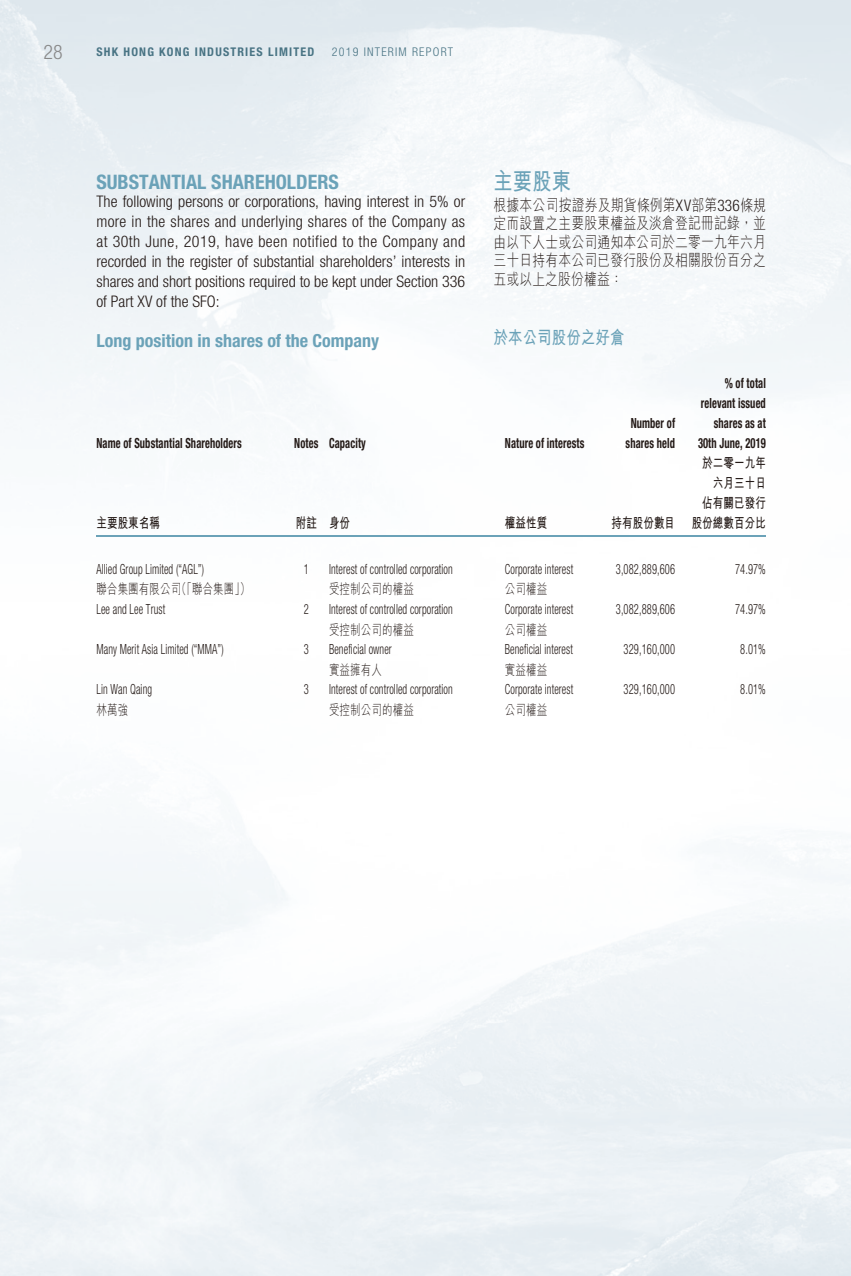
<style>
.page{position:relative;width:851px;height:1276px;background:#fff}
.page>*{position:absolute;margin:0;border:0;box-sizing:border-box;transform-origin:0 0}
.t1{font:24px "M Hei HK Bold E Ten B5 H";color:#6ba2b8;scale:.8 1}
.t2{font:700 condensed 20px "Helvetica Neue LT Std";color:#6ba2b8}
.t3{font:300 condensed 20px "Helvetica Neue LT Std";color:#898989}
.t4{font:700 condensed 18px "Helvetica Neue LT Std";color:#6ba2b8}
.t5{font:18px "M Hei HK Bold E Ten B5 H";letter-spacing:.01em;color:#6ba2b8;scale:.8 1}
.t6{font:300 condensed 16px/20px "Helvetica Neue LT Std";color:#231916;text-align:justify}
.t7{font:16px/18.4px "M Hei HK Light E Ten B5 H";letter-spacing:.015em;color:#231916;text-align:justify;scale:.8 1}
.t8{font:300 condensed 14px "Helvetica Neue LT Std";letter-spacing:.01em;color:#231916;scale:.75 1}
.t9{font:700 condensed 14px/20px "Helvetica Neue LT Std";letter-spacing:.01em;color:#231916;text-align:center;scale:.75 1}
.t10{font:14px "M Hei HK Light E Ten B5 H";letter-spacing:.01em;color:#231916;scale:.75 1}
.t11{font:14px/20px "M Hei HK Bold E Ten B5 H";letter-spacing:.01em;color:#231916;text-align:right;scale:.75 1}
.t12{font:700 condensed 12px "Helvetica Neue LT Std";letter-spacing:.1em;color:#497484}
.t13{font:300 condensed 12px "Helvetica Neue LT Std";letter-spacing:.1em;color:#497484}
.s1{font-family:"Helvetica Neue LT Std";font-weight:300;font-stretch:condensed}
</style>
<div class="page">
<hr style="left:96px;top:535px;width:187px;height:1px;background:#6ba2b8">
<hr style="left:283px;top:535px;width:46px;height:1px;background:#6ba2b8">
<hr style="left:329px;top:535px;width:176px;height:1px;background:#6ba2b8">
<hr style="left:505px;top:535px;width:90px;height:1px;background:#6ba2b8">
<hr style="left:595px;top:535px;width:91px;height:1px;background:#6ba2b8">
<hr style="left:686px;top:535px;width:79px;height:1px;background:#6ba2b8">
<h2 class="t3" style="left:43px;top:45px;width:21px">28</h2>
<p class="t12" style="left:96px;top:48px;width:219px">SHK HONG KONG INDUSTRIES LIMITED</p>
<p class="t13" style="left:332px;top:48px;width:123px">2019 INTERIM REPORT</p>
<h2 class="t2" style="left:96px;top:174px;width:244px">SUBSTANTIAL SHAREHOLDERS</h2>
<p class="t6" style="left:96px;top:194px;width:370px">The following persons or corporations, having interest in 5% or more in the shares and underlying shares of the Company as at 30th June, 2019, have been notified to the Company and recorded in the register of substantial shareholders’ interests in shares and short positions required to be kept under Section 336 of Part XV of the SFO:</p>
<p class="t4" style="left:96px;top:334px;width:284px">Long position in shares of the Company</p>
<h1 class="t1" style="left:493px;top:171px;width:98px">主要股東</h1>
<p class="t7" style="left:493px;top:198px;width:342px">根據本公司按證券及期貨條例第<span class="s1">XV</span>部第<span class="s1">336</span>條規定而設置之主要股東權益及淡倉登記冊記錄，並由以下人士或公司通知本公司於二零一九年六月三十日持有本公司已發行股份及相關股份百分之五或以上之股份權益：</p>
<p class="t5" style="left:493px;top:331px;width:165px">於本公司股份之好倉</p>
<p class="t9" style="left:96px;top:434px;width:195px">Name of Substantial Shareholders</p>
<p class="t9" style="left:294px;top:434px;width:97px">Notes Capacity</p>
<p class="t9" style="left:505px;top:434px;width:107px">Nature of interests</p>
<p class="t9" style="left:625px;top:414px;width:67px">Number of shares held</p>
<p class="t11" style="left:96px;top:515px;width:86px">主要股東名稱</p>
<p class="t11" style="left:296px;top:515px;width:74px">附註 身份</p>
<p class="t11" style="left:505px;top:515px;width:58px">權益性質</p>
<p class="t11" style="left:611px;top:515px;width:86px">持有股份數目</p>
<p class="t9" style="left:698px;top:374px;width:92px;text-align:right">% of total relevant issued shares as at<br>30th June, 2019</p>
<p class="t11" style="left:691px;top:455px;width:100px">於二零一九年六月三十日<br>佔有關已發行股份總數百分比</p>
<p class="t8" style="left:96px;top:564px;width:145px">Allied Group Limited (“AGL”)</p>
<p class="t8" style="left:304px;top:564px;width:8px">1</p>
<p class="t8" style="left:329px;top:564px;width:167px">Interest of controlled corporation</p>
<p class="t8" style="left:505px;top:564px;width:93px">Corporate interest</p>
<p class="t8" style="left:615px;top:564px;width:80px">3,082,889,606</p>
<p class="t8" style="left:735px;top:564px;width:43px">74.97%</p>
<p class="t10" style="left:96px;top:584px;width:207px">聯合集團有限公司（「聯合集團」）</p>
<p class="t10" style="left:329px;top:584px;width:114px">受控制公司的權益</p>
<p class="t10" style="left:505px;top:584px;width:58px">公司權益</p>
<p class="t8" style="left:96px;top:604px;width:93px">Lee and Lee Trust</p>
<p class="t8" style="left:304px;top:604px;width:8px">2</p>
<p class="t8" style="left:329px;top:604px;width:167px">Interest of controlled corporation</p>
<p class="t8" style="left:505px;top:604px;width:93px">Corporate interest</p>
<p class="t8" style="left:615px;top:604px;width:80px">3,082,889,606</p>
<p class="t8" style="left:735px;top:604px;width:43px">74.97%</p>
<p class="t10" style="left:329px;top:624px;width:114px">受控制公司的權益</p>
<p class="t10" style="left:505px;top:624px;width:58px">公司權益</p>
<p class="t8" style="left:96px;top:644px;width:171px">Many Merit Asia Limited (“MMA”)</p>
<p class="t8" style="left:304px;top:644px;width:8px">3</p>
<p class="t8" style="left:329px;top:644px;width:85px">Beneficial owner</p>
<p class="t8" style="left:505px;top:644px;width:92px">Beneficial interest</p>
<p class="t8" style="left:623px;top:644px;width:70px">329,160,000</p>
<p class="t8" style="left:740px;top:644px;width:36px">8.01%</p>
<p class="t10" style="left:329px;top:664px;width:72px">實益擁有人</p>
<p class="t10" style="left:505px;top:664px;width:58px">實益權益</p>
<p class="t8" style="left:96px;top:684px;width:76px">Lin Wan Qaing</p>
<p class="t8" style="left:304px;top:684px;width:8px">3</p>
<p class="t8" style="left:329px;top:684px;width:167px">Interest of controlled corporation</p>
<p class="t8" style="left:505px;top:684px;width:93px">Corporate interest</p>
<p class="t8" style="left:623px;top:684px;width:70px">329,160,000</p>
<p class="t8" style="left:740px;top:684px;width:36px">8.01%</p>
<p class="t10" style="left:96px;top:704px;width:44px">林萬強</p>
<p class="t10" style="left:329px;top:704px;width:114px">受控制公司的權益</p>
<p class="t10" style="left:505px;top:704px;width:58px">公司權益</p>
</div>
